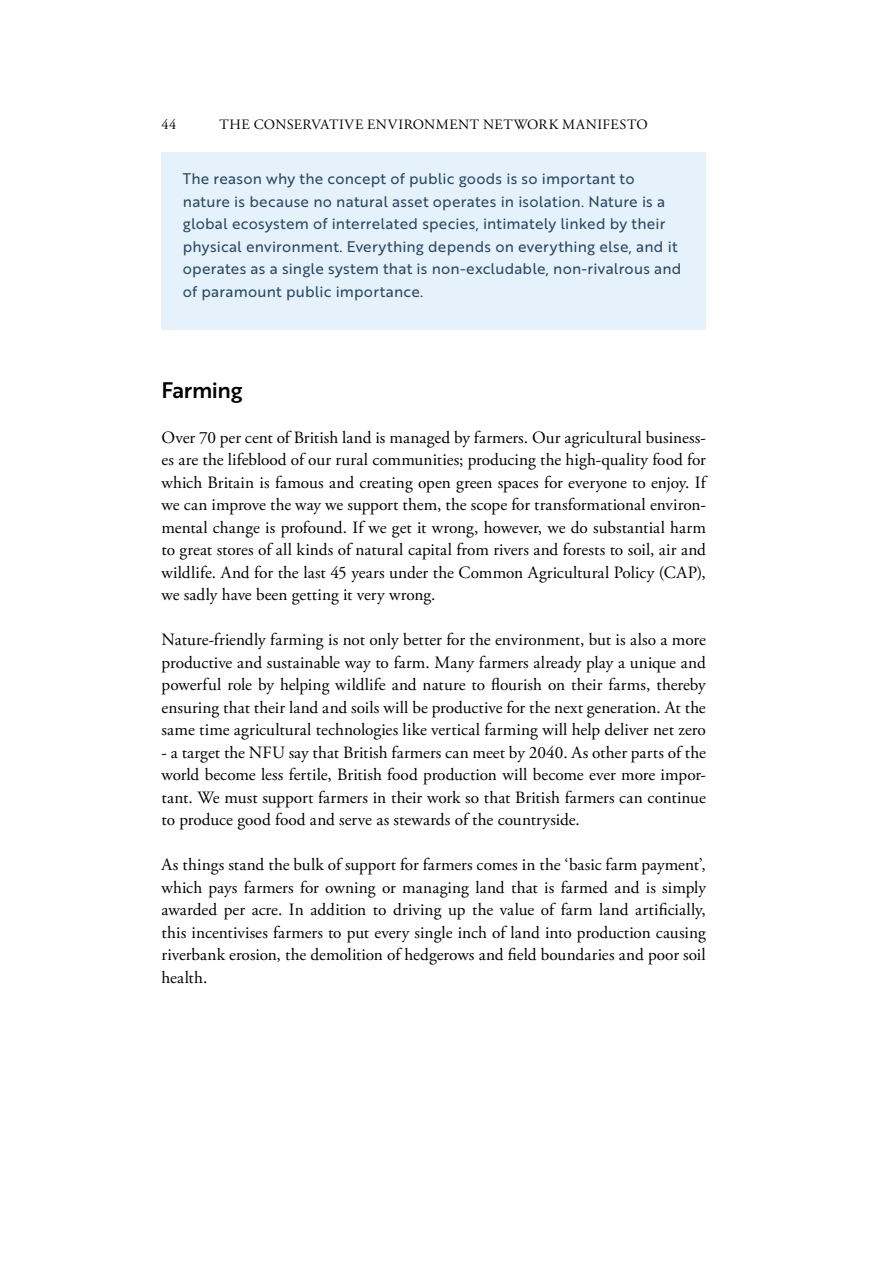
<style>
.page{position:relative;width:893px;height:1263px;background:#fff}
.page>*{position:absolute;margin:0;border:0;box-sizing:border-box;transform-origin:0 0}
.t1{font:21.9px "Brother 1816 Medium";letter-spacing:-.02em;color:#000}
.t2{font:17.25px/22.5px "Adobe Garamond Pro";color:#000;text-align:justify}
.t3{font:15px/22.5px "Brother 1816 Regular";letter-spacing:.015em;color:#284765}
.t4{font:14.25px "Adobe Garamond Pro";letter-spacing:.03em;color:#000}
</style>
<div class="page">
<div style="left:162px;top:152px;width:544px;height:178px;background:#e5f2fc"></div>
<p class="t4" style="left:162px;top:116px;width:16px">44</p>
<p class="t4" style="left:220px;top:116px;width:430px">THE CONSERVATIVE ENVIRONMENT NETWORK MANIFESTO</p>
<p class="t3" style="left:183px;top:167px;width:500px">The reason why the concept of public goods is so important to nature is because no natural asset operates in isolation. Nature is a global ecosystem of interrelated species, intimately linked by their physical environment. Everything depends on everything else, and it operates as a single system that is non-excludable, non-rivalrous and of paramount public importance.</p>
<p class="t1" style="left:162px;top:373px;width:82px">Farming</p>
<p class="t2" style="left:162px;top:427px;width:546px">Over 70 per cent of British land is managed by farmers. Our agricultural business&shy;es are the lifeblood of our rural communities; producing the high-quality food for which Britain is famous and creating open green spaces for everyone to enjoy. If we can improve the way we support them, the scope for transformational environ&shy;mental change is profound. If we get it wrong, however, we do substantial harm to great stores of all kinds of natural capital from rivers and forests to soil, air and wildlife. And for the last 45 years under the Common Agricultural Policy (CAP), we sadly have been getting it very wrong.</p>
<p class="t2" style="left:162px;top:629px;width:546px">Nature-friendly farming is not only better for the environment, but is also a more productive and sustainable way to farm. Many farmers already play a unique and powerful role by helping wildlife and nature to flourish on their farms, thereby ensuring that their land and soils will be productive for the next generation. At the same time agricultural technologies like vertical farming will help deliver net zero</p>
<p class="t2" style="left:162px;top:742px;width:546px">- a target the NFU say that British farmers can meet by 2040. As other parts of the world become less fertile, British food production will become ever more impor&shy;tant. We must support farmers in their work so that British farmers can continue to produce good food and serve as stewards of the countryside.</p>
<p class="t2" style="left:162px;top:854px;width:546px">As things stand the bulk of support for farmers comes in the ‘basic farm payment’, which pays farmers for owning or managing land that is farmed and is simply awarded per acre. In addition to driving up the value of farm land artificially, this incentivises farmers to put every single inch of land into production causing riverbank erosion, the demolition of hedgerows and field boundaries and poor soil health.</p>
</div>
